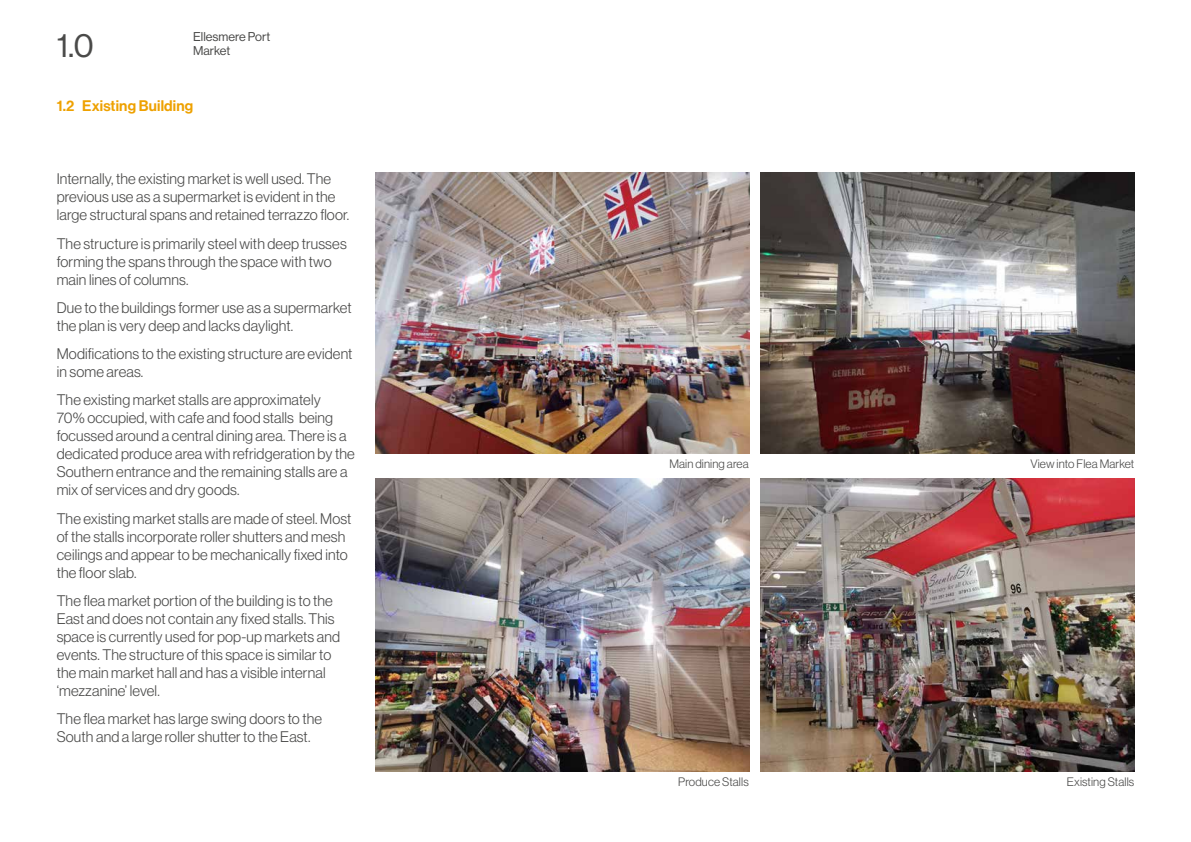
<style>
.page{position:relative;width:1191px;height:842px;background:#fff}
.page>*{position:absolute;margin:0;border:0;box-sizing:border-box;transform-origin:0 0}
.t1{font:33.1px "N Haas Grotesk DS Pro 55 Rg";color:#4a4a49}
.t2{font:15px/18px "N Haas Grotesk DS Pro 45 Lt";letter-spacing:.01em;color:#4a4a49}
.t3{font:15px "N Haas Grotesk DS Pro 65 Md";letter-spacing:.01em;color:#eea100}
.t4{font:12.5px/14px "N Haas Grotesk DS Pro 55 Rg";color:#4a4a49}
.t5{font:12px "N Haas Grotesk DS Pro 45 Lt";letter-spacing:.01em;color:#4a4a49}
</style>
<div class="page">
<img style="left:375px;top:173px;width:374px;height:281px">
<img style="left:760px;top:173px;width:374px;height:281px">
<img style="left:760px;top:479px;width:374px;height:292px">
<img style="left:375px;top:479px;width:374px;height:292px">
<h1 class="t1" style="left:57px;top:26px;width:39px">1.0</h1>
<p class="t4" style="left:193px;top:30px;width:78px">Ellesmere Port<br>Market</p>
<p class="t3" style="left:57px;top:97px;width:138px">1.2 Existing Building</p>
<p class="t2" style="left:57px;top:170px;width:294px">Internally, the existing market is well used. The previous use as a supermarket is evident in the large structural spans and retained terrazzo floor.</p>
<p class="t2" style="left:57px;top:234px;width:292px">The structure is primarily steel with deep trusses forming the spans through the space with two main lines of columns.</p>
<p class="t2" style="left:57px;top:299px;width:296px">Due to the buildings former use as a supermarket the plan is very deep and lacks daylight.</p>
<p class="t2" style="left:57px;top:345px;width:297px">Modifications to the existing structure are evident in some areas.</p>
<p class="t2" style="left:57px;top:391px;width:299px">The existing market stalls are approximately<br>70% occupied, with cafe and food stalls being focussed around a central dining area. There is a dedicated produce area with refridgeration by the Southern entrance and the remaining stalls are a mix of services and dry goods.</p>
<p class="t2" style="left:57px;top:509px;width:296px">The existing market stalls are made of steel. Most of the stalls incorporate roller shutters and mesh ceilings and appear to be mechanically fixed into the floor slab.</p>
<p class="t2" style="left:57px;top:591px;width:285px">The flea market portion of the building is to the East and does not contain any fixed stalls. This space is currently used for pop-up markets and events. The structure of this space is similar to the main market hall and has a visible internal ‘mezzanine’ level.</p>
<p class="t2" style="left:57px;top:710px;width:267px">The flea market has large swing doors to the<br>South and a large roller shutter to the East.</p>
<p class="t5" style="left:669px;top:457px;width:81px">Main dining area</p>
<p class="t5" style="left:1030px;top:457px;width:105px">View into Flea Market</p>
<p class="t5" style="left:678px;top:775px;width:72px">Produce Stalls</p>
<p class="t5" style="left:1066px;top:775px;width:69px">Existing Stalls</p>
</div>
